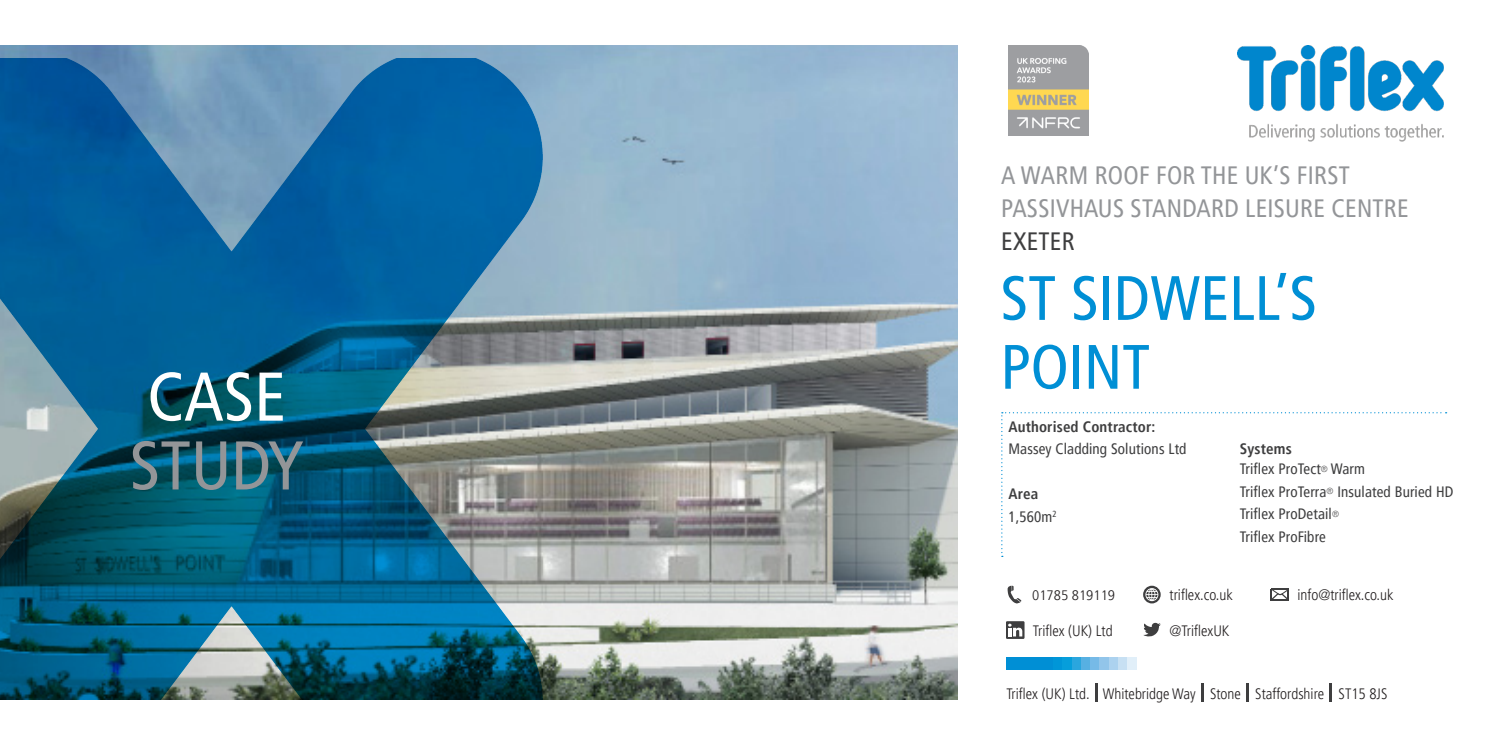
<style>
.page{position:relative;width:1489px;height:745px;background:#fff}
.page>*{position:absolute;margin:0;border:0;box-sizing:border-box;transform-origin:0 0}
.Headline{font:condensed 68.75px "Frutiger LT Pro";color:#939598}
.Headline-2{font:condensed 68.75px "Frutiger LT Pro";color:#fff}
.Headline-3{font:condensed 62.5px "Frutiger LT Pro";color:#008fd5}
.Two-line_Overline{font:condensed 25px "Frutiger LT Pro";letter-spacing:.01em;color:#939598}
.Two-line_Overline-2{font:condensed 25px "Frutiger LT Pro";letter-spacing:.01em;color:#3e3e3f}
.Headline-4{font:condensed 15px "Frutiger LT Pro";letter-spacing:.01em;color:#3e3e3f}
.t1{font:300 condensed 15px "Frutiger LT Pro";color:#231f20}
.Headline-5{font:700 condensed 15px "Frutiger LT Pro";letter-spacing:.01em;color:#3e3e3f}
.t2{font:300 condensed 13.62px "Frutiger LT Pro";color:#231f20;scale:1.1 1}
</style>
<div class="page">
<img style="left:0;top:45px;width:957px;height:654px">
<img style="left:0;top:58px;width:542px;height:641px">
<svg style="left:1001px;top:412px;width:445px;height:144px"></svg>
<img style="left:1237px;top:45px;width:206px;height:97px">
<svg style="left:1143px;top:622px;width:17px;height:15px"></svg>
<svg style="left:1006px;top:621px;width:18px;height:17px"></svg>
<svg style="left:1143px;top:585px;width:17px;height:18px"></svg>
<svg style="left:1270px;top:588px;width:18px;height:12px"></svg>
<svg style="left:1007px;top:585px;width:14px;height:18px"></svg>
<div style="left:1006px;top:656px;width:125px;height:13px;background:#008fd5"></div>
<div style="left:1053px;top:656px;width:9px;height:13px;background:#0096d8"></div>
<div style="left:1062px;top:656px;width:9px;height:13px;background:#069edb"></div>
<div style="left:1071px;top:656px;width:10px;height:13px;background:#2aa6de"></div>
<div style="left:1081px;top:656px;width:9px;height:13px;background:#57b0e2"></div>
<div style="left:1090px;top:656px;width:9px;height:13px;background:#76bae7"></div>
<div style="left:1099px;top:656px;width:9px;height:13px;background:#92c5ea"></div>
<div style="left:1108px;top:656px;width:10px;height:13px;background:#acd2ef"></div>
<div style="left:1118px;top:656px;width:9px;height:13px;background:#c7e0f3"></div>
<div style="left:1127px;top:656px;width:9px;height:13px;background:#e1eff9"></div>
<hr style="left:1094px;top:683px;width:3px;height:18px;background:#3e3e3f">
<svg style="left:1201px;top:683px;width:2px;height:18px"></svg>
<svg style="left:1246px;top:683px;width:2px;height:18px"></svg>
<svg style="left:1329px;top:683px;width:2px;height:18px"></svg>
<img style="left:1008px;top:45px;width:80px;height:90px">
<p class="Headline-2" style="left:147px;top:356px;width:140px">CASE</p>
<p class="Headline" style="left:130px;top:425px;width:175px">STUDY</p>
<p class="Two-line_Overline" style="left:1001px;top:161px;width:350px">A WARM ROOF FOR THE UK’S FIRST</p>
<p class="Two-line_Overline" style="left:1001px;top:193px;width:409px">PASSIVHAUS STANDARD LEISURE CENTRE</p>
<p class="Two-line_Overline-2" style="left:1001px;top:226px;width:75px">EXETER</p>
<p class="Headline-3" style="left:1000px;top:261px;width:318px">ST SIDWELL’S</p>
<p class="Headline-3" style="left:1000px;top:330px;width:151px">POINT</p>
<p class="Headline-5" style="left:1008px;top:417px;width:148px">Authorised Contractor:</p>
<p class="Headline-4" style="left:1008px;top:440px;width:180px">Massey Cladding Solutions Ltd</p>
<p class="Headline-5" style="left:1008px;top:485px;width:31px">Area</p>
<p class="Headline-4" style="left:1008px;top:507px;width:50px">1,560m<sup>2</sup></p>
<p class="Headline-5" style="left:1239px;top:440px;width:54px">Systems</p>
<p class="Headline-4" style="left:1239px;top:460px;width:127px">Triflex ProTect<sup>®</sup> Warm</p>
<p class="Headline-4" style="left:1239px;top:482px;width:215px">Triflex ProTerra<sup>®</sup> Insulated Buried HD</p>
<p class="Headline-4" style="left:1239px;top:505px;width:101px">Triflex ProDetail<sup>®</sup></p>
<p class="Headline-4" style="left:1239px;top:527px;width:88px">Triflex ProFibre</p>
<p class="t2" style="left:1032px;top:587px;width:77px">01785 819119</p>
<p class="t1" style="left:1169px;top:586px;width:65px">triflex.co.uk</p>
<p class="t1" style="left:1297px;top:586px;width:97px">info@triflex.co.uk</p>
<p class="t1" style="left:1032px;top:621px;width:81px">Triflex (UK) Ltd</p>
<p class="t1" style="left:1169px;top:621px;width:61px">@TriflexUK</p>
<p class="t1" style="left:1006px;top:684px;width:382px">Triflex (UK) Ltd. Whitebridge Way Stone Staffordshire ST15 8JS</p>
</div>
